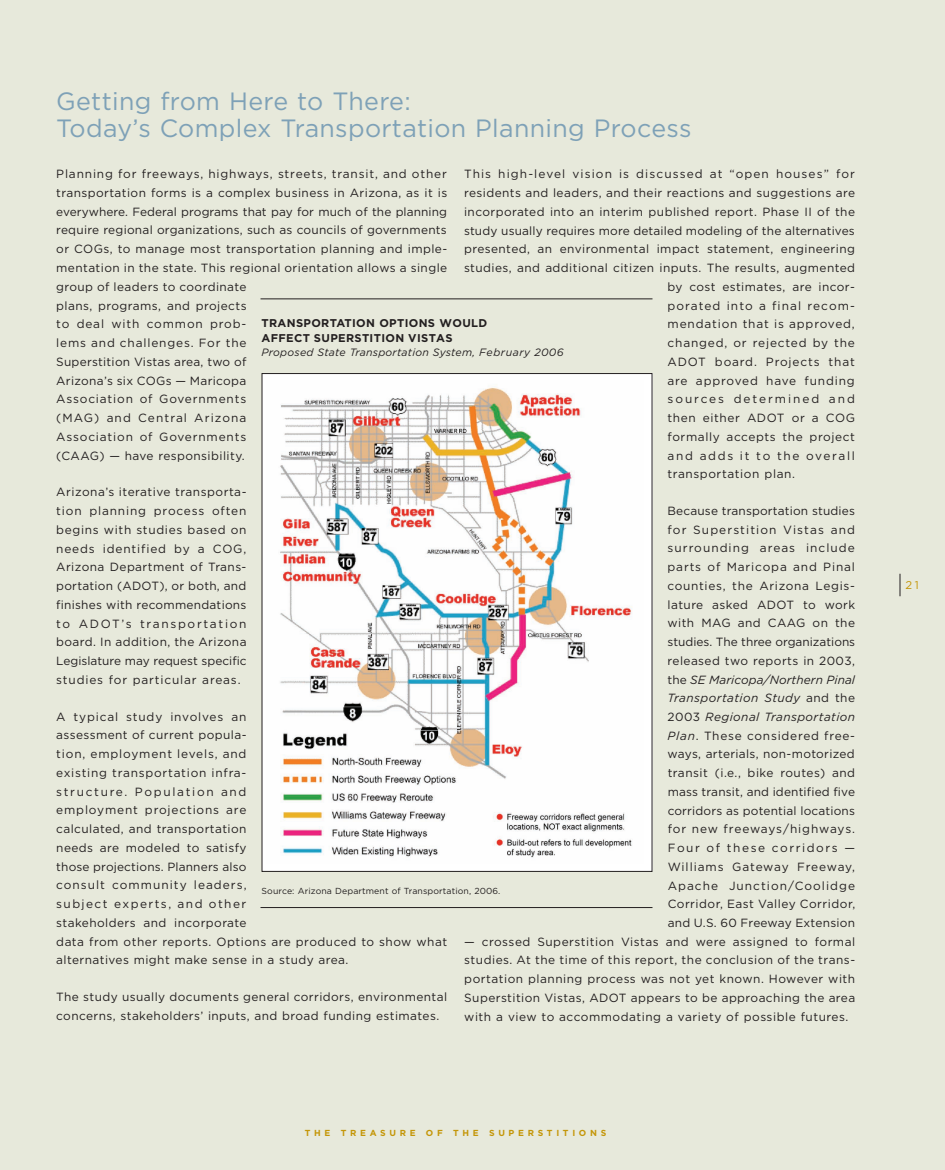
<style>
.page{position:relative;width:945px;height:1170px;background:#e7e9db}
.page>*{position:absolute;margin:0;border:0;box-sizing:border-box;transform-origin:0 0}
.t1{font:25px/27.5px "Gotham";letter-spacing:.015em;color:#7ea1b7}
.t2{font:11.88px/18.8px "Gotham";letter-spacing:.035em;color:#231f20}
.t3{font:11.88px "Gotham";letter-spacing:.07em;color:#231f20}
.t4{font:11.88px "Gotham";letter-spacing:.015em;color:#231f20}
.t5{font:11.88px "Gotham";letter-spacing:.095em;color:#231f20}
.t6{font:11.88px "Gotham";letter-spacing:.09em;color:#231f20}
.t7{font:11.88px "Gotham";letter-spacing:.14em;color:#231f20}
.t8{font:11.88px "Gotham";letter-spacing:.165em;color:#231f20}
.t9{font:700 11.25px/15px "Gotham";letter-spacing:.03em;color:#231f20}
.t10{font:11.25px "Gotham";color:#c49608}
.t11{font:italic 10.62px "Gotham";letter-spacing:.02em;color:#231f20}
.t12{font:8.75px "Gotham";letter-spacing:.015em;color:#231f20}
.t13{font:700 8.75px "Gotham";letter-spacing:.425em;color:#c49608}
.s1{font-style:italic}
</style>
<div class="page">
<div style="left:262px;top:374px;width:390px;height:497px;background:#fff"></div>
<hr style="left:261px;top:299px;width:391px;height:1px;background:#231f20">
<hr style="left:261px;top:907px;width:391px;height:1px;background:#231f20">
<svg style="left:900px;top:574px;width:1px;height:22px"></svg>
<img style="left:280px;top:387px;width:352px;height:471px">
<h1 class="t1" style="left:56px;top:88px;width:637px">Getting from Here to There:<br>Today’s Complex Transportation Planning Process</h1>
<p class="t2" style="left:56px;top:165px;width:393px">Planning for freeways, highways, streets, transit, and other transportation forms is a complex business in Arizona, as it is everywhere. Federal programs that pay for much of the planning require regional organizations, such as councils of governments or COGs, to manage most transportation planning and imple&shy;mentation in the state. This regional orientation allows a single group of leaders to coordinate<br>plans, programs, and projects<br>to deal with common prob-<br>lems and challenges. For the<br>Superstition Vistas area, two of<br>Arizona’s six COGs — Maricopa<br>Association of Governments<br>(MAG) and Central Arizona<br>Association of Governments<br>(CAAG) — have responsibility.</p>
<p class="t2" style="left:56px;top:483px;width:192px;text-align:justify">Arizona’s iterative transporta&shy;tion planning process often begins with studies based on needs identified by a COG, Arizona Department of Trans&shy;portation (ADOT), or both, and finishes with recommendations to ADOT’s transportation board. In addition, the Arizona Legislature may request specific studies for particular areas.</p>
<p class="t2" style="left:56px;top:707px;width:392px">A typical study involves an<br>assessment of current popula-<br>tion, employment levels, and<br>existing transportation infra-<br>structure. Population and<br>employment projections are<br>calculated, and transportation<br>needs are modeled to satisfy<br>those projections. Planners also<br>consult community leaders,<br>subject experts, and other<br>stakeholders and incorporate<br>data from other reports. Options are produced to show what alternatives might make sense in a study area.</p>
<p class="t2" style="left:56px;top:988px;width:393px">The study usually documents general corridors, environmental concerns, stakeholders’ inputs, and broad funding estimates.</p>
<p class="t5" style="left:464px;top:167px;width:392px">This high-level vision is discussed at “open houses” for</p>
<p class="t2" style="left:464px;top:184px;width:393px">residents and leaders, and their reactions and suggestions are</p>
<p class="t2" style="left:464px;top:202px;width:393px">incorporated into an interim published report. Phase II of the</p>
<p class="t4" style="left:464px;top:223px;width:392px">study usually requires more detailed modeling of the alternatives</p>
<p class="t2" style="left:464px;top:240px;width:392px">presented, an environmental impact statement, engineering</p>
<p class="t2" style="left:464px;top:259px;width:393px">studies, and additional citizen inputs. The results, augmented</p>
<p class="t2" style="left:668px;top:277px;width:189px">by cost estimates, are incor-</p>
<p class="t6" style="left:668px;top:298px;width:189px">porated into a final recom-</p>
<p class="t3" style="left:668px;top:317px;width:189px">mendation that is approved,</p>
<p class="t3" style="left:668px;top:336px;width:189px">changed, or rejected by the</p>
<p class="t3" style="left:668px;top:355px;width:189px">ADOT board. Projects that</p>
<p class="t3" style="left:668px;top:373px;width:189px">are approved have funding</p>
<p class="t8" style="left:668px;top:392px;width:189px">sources determined and</p>
<p class="t2" style="left:668px;top:409px;width:189px">then either ADOT or a COG</p>
<p class="t2" style="left:668px;top:427px;width:189px">formally accepts the project</p>
<p class="t7" style="left:668px;top:448px;width:189px">and adds it to the overall</p>
<p class="t2" style="left:668px;top:465px;width:129px">transportation plan.</p>
<p class="t2" style="left:668px;top:502px;width:189px;text-align:justify">Because transportation studies for Superstition Vistas and surrounding areas include parts of Maricopa and Pinal counties, the Arizona Legis&shy;lature asked ADOT to work with MAG and CAAG on the studies. The three organizations released two reports in 2003, the <span class="s1">SE Maricopa/Northern Pinal Transportation Study</span> and the 2003 <span class="s1">Regional Transportation Plan</span>. These considered free&shy;ways, arterials, non-motorized transit (i.e., bike routes) and mass transit, and identified five corridors as potential locations for new freeways/highways.<br>Four of these corridors — Williams Gateway Freeway, Apache Junction/Coolidge Corridor, East Valley Corridor, and U.S. 60 Freeway Extension</p>
<p class="t2" style="left:464px;top:932px;width:393px;text-align:justify">— crossed Superstition Vistas and were assigned to formal studies. At the time of this report, the conclusion of the trans&shy;portation planning process was not yet known. However with Superstition Vistas, ADOT appears to be approaching the area with a view to accommodating a variety of possible futures.</p>
<p class="t9" style="left:262px;top:316px;width:227px">TRANSPORTATION OPTIONS WOULD<br>AFFECT SUPERSTITION VISTAS</p>
<p class="t11" style="left:262px;top:346px;width:304px">Proposed State Transportation System, February 2006</p>
<p class="t12" style="left:262px;top:886px;width:240px">Source: Arizona Department of Transportation, 2006.</p>
<p class="t13" style="left:305px;top:1128px;width:303px">THE TREASURE OF THE SUPERSTITIONS</p>
<p class="t10" style="left:906px;top:578px;width:15px">21</p>
</div>
